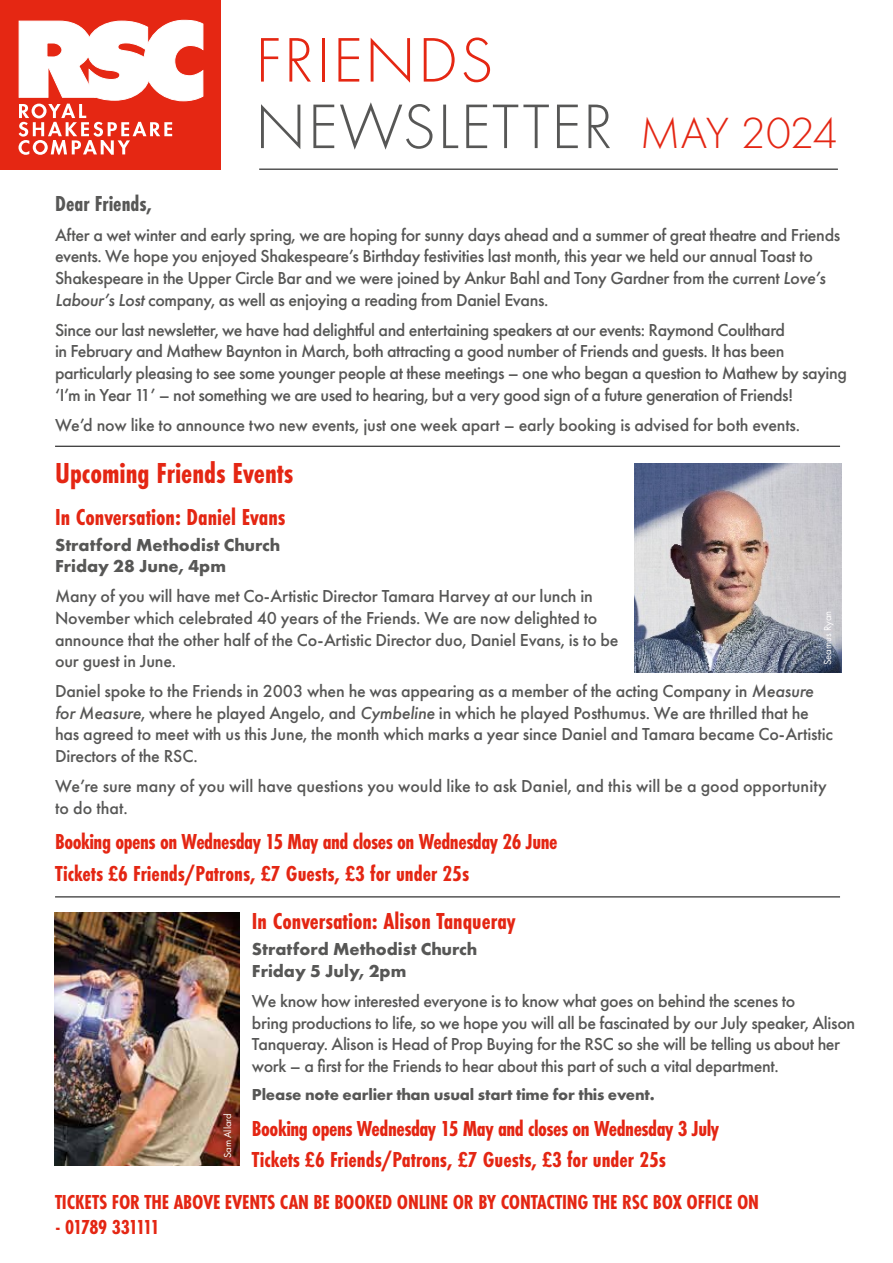
<style>
.page{position:relative;width:893px;height:1263px;background:#fff}
.page>*{position:absolute;margin:0;border:0;box-sizing:border-box;transform-origin:0 0}
.t1{font:300 65.25px/66.4px "Futura PT";letter-spacing:.02em;color:#575756}
.t2{font:700 30px "Futura PT Cond";color:#e42613}
.t3{font:700 24px "Futura PT Cond";color:#e42613}
.t4{font:700 22.5px/31.2px "Futura PT Cond";letter-spacing:-.02em;color:#e42613}
.t5{font:700 22.5px "Futura PT Cond";color:#575756}
.t6{font:700 21px "Futura PT Cond";letter-spacing:-.01em;color:#e42613}
.t7{font:700 21px "Futura PT Cond";letter-spacing:-.05em;color:#e42613}
.t8{font:500 18px/21.6px "Futura PT";letter-spacing:-.02em;color:#575756}
.t9{font:500 18px/21.6px "Futura PT";color:#575756}
.t10{font:700 18px/21.6px "Futura PT";color:#575756}
.t11{font:700 16.5px "Futura PT";letter-spacing:-.01em;color:#575756}
.t12{font:10.5px "Futura PT";color:#fff}
.s1{color:#e52713}
.s2{font-size:45.3px;color:#e42613}
.s3{font-style:italic}
</style>
<div class="page">
<hr style="left:259px;top:169px;width:579px;height:1px;background:#000">
<div style="left:0;top:0;width:220px;height:170px;background:#e52713"></div>
<svg style="left:19px;top:20px;width:184px;height:135px"></svg>
<img style="left:635px;top:463px;width:206px;height:210px">
<hr style="left:55px;top:446px;width:785px;height:1px;background:#000">
<img style="left:54px;top:912px;width:185px;height:253px">
<hr style="left:55px;top:896px;width:785px;height:1px;background:#000">
<h1 class="t1" style="left:255px;top:27px;width:584px"><span class="s1">FRIENDS<br></span>NEWSLETTER <span class="s2">MAY 2024</span></h1>
<p class="t5" style="left:55px;top:190px;width:99px">Dear Friends,</p>
<p class="t8" style="left:55px;top:224px;width:787px">After a wet winter and early spring, we are hoping for sunny days ahead and a summer of great theatre and Friends events. We hope you enjoyed Shakespeare’s Birthday festivities last month, this year we held our annual Toast to Shakespeare in the Upper Circle Bar and we were joined by Ankur Bahl and Tony Gardner from the current <span class="s3">Love’s Labour’s Lost</span> company, as well as enjoying a reading from Daniel Evans.</p>
<p class="t8" style="left:55px;top:319px;width:793px">Since our last newsletter, we have had delightful and entertaining speakers at our events: Raymond Coulthard<br>in February and Mathew Baynton in March, both attracting a good number of Friends and guests. It has been particularly pleasing to see some younger people at these meetings – one who began a question to Mathew by saying ‘I’m in Year 11’ – not something we are used to hearing, but a very good sign of a future generation of Friends!</p>
<p class="t8" style="left:55px;top:414px;width:747px">We’d now like to announce two new events, just one week apart – early booking is advised for both events.</p>
<h2 class="t2" style="left:55px;top:456px;width:240px">Upcoming Friends Events</h2>
<h3 class="t3" style="left:55px;top:503px;width:232px">In Conversation: Daniel Evans</h3>
<p class="t10" style="left:55px;top:533px;width:227px">Stratford Methodist Church<br>Friday 28 June, 4pm</p>
<p class="t8" style="left:55px;top:585px;width:565px">Many of you will have met Co-Artistic Director Tamara Harvey at our lunch in November which celebrated 40 years of the Friends. We are now delighted to announce that the other half of the Co-Artistic Director duo, Daniel Evans, is to be our guest in June.</p>
<p class="t8" style="left:55px;top:680px;width:780px">Daniel spoke to the Friends in 2003 when he was appearing as a member of the acting Company in <span class="s3">Measure for Measure</span>, where he played Angelo, and <span class="s3">Cymbeline</span> in which he played Posthumus. We are thrilled that he has agreed to meet with us this June, the month which marks a year since Daniel and Tamara became Co-Artistic Directors of the RSC.</p>
<p class="t9" style="left:55px;top:775px;width:773px">We’re sure many of you will have questions you would like to ask Daniel, and this will be a good opportunity to do that.</p>
<p class="t4" style="left:55px;top:826px;width:504px">Booking opens on Wednesday 15 May and closes on Wednesday 26 June<br>Tickets £6 Friends/Patrons, £7 Guests, £3 for under 25s</p>
<p class="t12" style="left:821px;top:665px;width:56px;rotate:-90deg">Seamus Ryan</p>
<h3 class="t3" style="left:252px;top:907px;width:265px">In Conversation: Alison Tanqueray</h3>
<p class="t10" style="left:252px;top:938px;width:227px">Stratford Methodist Church<br>Friday 5 July, 2pm</p>
<p class="t8" style="left:252px;top:990px;width:605px">We know how interested everyone is to know what goes on behind the scenes to<br>bring productions to life, so we hope you will all be fascinated by our July speaker, Alison Tanqueray. Alison is Head of Prop Buying for the RSC so she will be telling us about her work – a first for the Friends to hear about this part of such a vital department.</p>
<p class="t11" style="left:252px;top:1084px;width:404px">Please note earlier than usual start time for this event.</p>
<p class="t4" style="left:252px;top:1112px;width:469px">Booking opens Wednesday 15 May and closes on Wednesday 3 July<br>Tickets £6 Friends/Patrons, £7 Guests, £3 for under 25s</p>
<p class="t6" style="left:55px;top:1190px;width:705px">TICKETS FOR THE ABOVE EVENTS CAN BE BOOKED ONLINE OR BY CONTACTING THE RSC BOX OFFICE ON</p>
<p class="t7" style="left:55px;top:1215px;width:106px">- 01789 331111</p>
<p class="t12" style="left:222px;top:1158px;width:46px;rotate:-90deg">Sam Allard</p>
</div>
